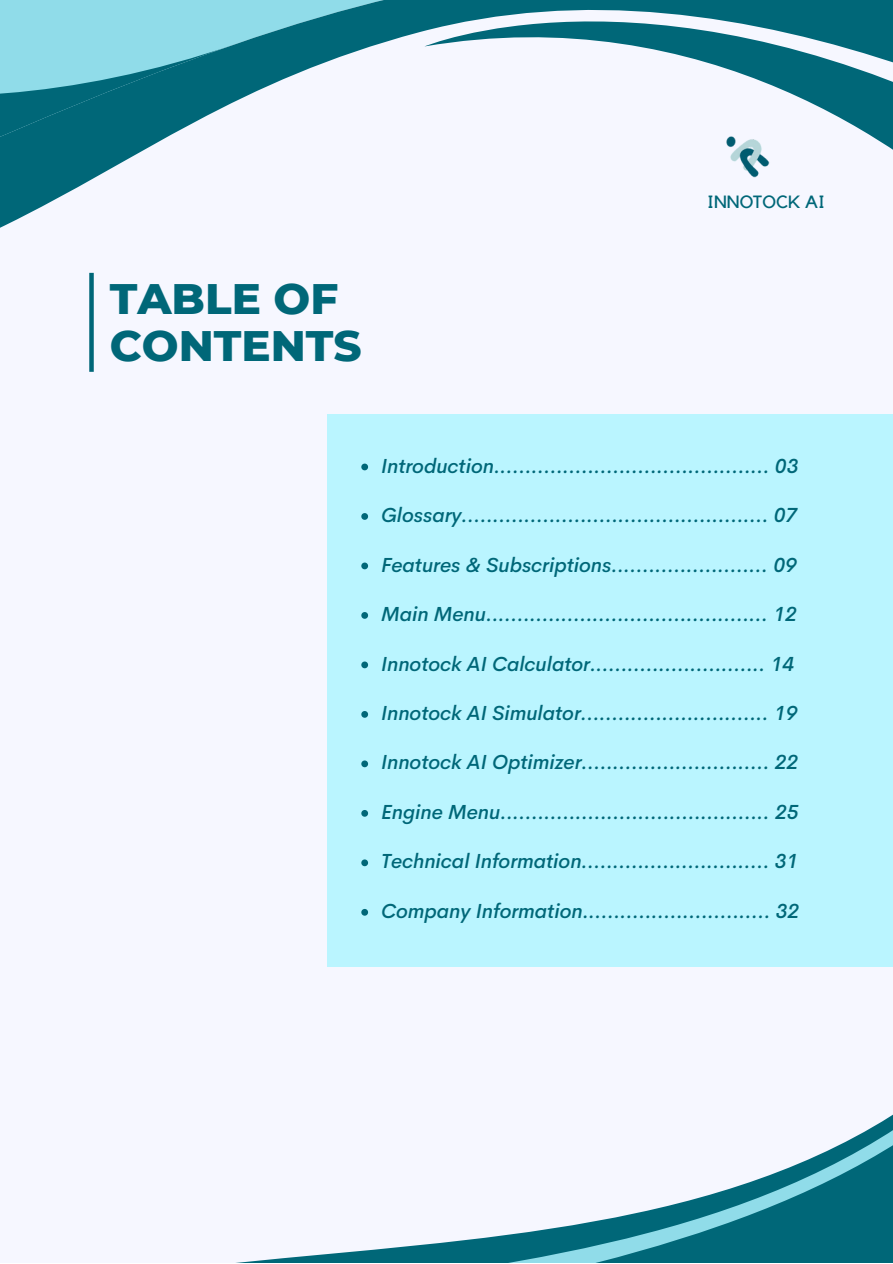
<style>
.page{position:relative;width:893px;height:1264px;background:#fff}
.page>*{position:absolute;margin:0;border:0;box-sizing:border-box;transform-origin:0 0}
.t1{font:800 43.5px/46.8px "Montserrat";color:#006778}
.t2{font:italic 500 20.25px "Cerebri Sans";color:#006778}
.t3{font:17.7px "Kollektif";color:#006778}
</style>
<div class="page">
<div style="left:0;top:0;width:892px;height:1262px;background:#f6f7ff"></div>
<svg style="left:0;top:0;width:424px;height:273px"></svg>
<svg style="left:424px;top:0;width:468px;height:149px"></svg>
<svg style="left:0;top:43px;width:238px;height:183px"></svg>
<div style="left:89px;top:273px;width:5px;height:99px;background:#006778"></div>
<svg style="left:246px;top:966px;width:646px;height:296px"></svg>
<div style="left:326px;top:414px;width:566px;height:552px;background:#baf5ff"></div>
<svg style="left:361px;top:463px;width:7px;height:7px"></svg>
<svg style="left:361px;top:513px;width:7px;height:7px"></svg>
<svg style="left:361px;top:562px;width:7px;height:7px"></svg>
<svg style="left:361px;top:612px;width:7px;height:6px"></svg>
<svg style="left:361px;top:661px;width:7px;height:7px"></svg>
<svg style="left:361px;top:711px;width:7px;height:6px"></svg>
<svg style="left:361px;top:760px;width:7px;height:7px"></svg>
<svg style="left:361px;top:810px;width:7px;height:6px"></svg>
<svg style="left:361px;top:859px;width:7px;height:7px"></svg>
<svg style="left:361px;top:909px;width:7px;height:6px"></svg>
<img style="left:716px;top:117px;width:59px;height:61px">
<h1 class="t1" style="left:110px;top:275px;width:253px">TABLE OF<br>CONTENTS</h1>
<p class="t3" style="left:707px;top:193px;width:119px">INNOTOCK AI</p>
<p class="t2" style="left:381px;top:452px;width:419px">Introduction............................................ 03</p>
<p class="t2" style="left:381px;top:502px;width:418px">Glossary................................................. 07</p>
<p class="t2" style="left:381px;top:551px;width:417px">Features &amp; Subscriptions......................... 09</p>
<p class="t2" style="left:381px;top:600px;width:417px">Main Menu............................................. 12</p>
<p class="t2" style="left:381px;top:650px;width:414px">Innotock AI Calculator............................ 14</p>
<p class="t2" style="left:381px;top:699px;width:418px">Innotock AI Simulator.............................. 19</p>
<p class="t2" style="left:381px;top:749px;width:418px">Innotock AI Optimizer.............................. 22</p>
<p class="t2" style="left:381px;top:798px;width:419px">Engine Menu........................................... 25</p>
<p class="t2" style="left:381px;top:848px;width:418px">Technical Information.............................. 31</p>
<p class="t2" style="left:381px;top:897px;width:420px">Company Information.............................. 32</p>
</div>
